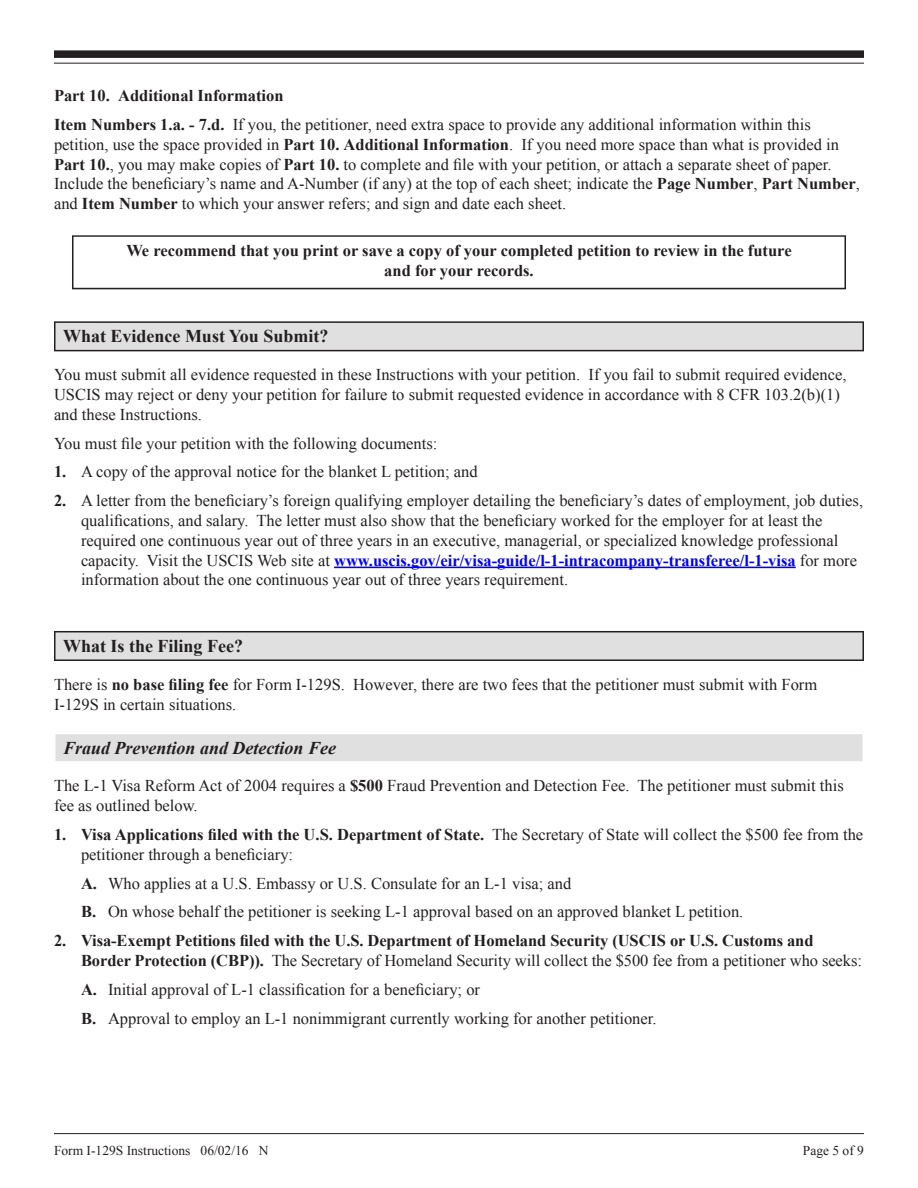
<style>
.page{position:relative;width:918px;height:1188px;background:#fff}
.page>*{position:absolute;margin:0;border:0;box-sizing:border-box;transform-origin:0 0}
.t1{font:700 18px "Times New Roman";color:#231f20}
.t2{font:italic 700 18px "Times New Roman";color:#231f20}
.t3{font:16.5px/19.8px "Times New Roman";color:#231f20}
.t4{font:700 16.5px/19.8px "Times New Roman";color:#231f20;text-align:center}
.t5{font:13.5px "Times New Roman";color:#231f20}
.s1{font-weight:700}
.s2{font-weight:700;color:#00f}
.s3{font-weight:400}
</style>
<div class="page">
<hr style="left:54px;top:1133px;width:810px;height:1px;background:#231f20">
<div style="left:54px;top:50px;width:810px;height:8px;background:#231f20"></div>
<hr style="left:54px;top:63px;width:810px;height:1px;background:#231f20">
<svg style="left:72px;top:235px;width:774px;height:54px;background:#4d4a4b"></svg>
<div style="left:74px;top:237px;width:770px;height:51px;background:#fff"></div>
<div style="left:54px;top:321px;width:810px;height:30px;background:linear-gradient(to bottom,#838182,#7e7c7d)"></div>
<div style="left:56px;top:323px;width:806px;height:27px;background:#e0e0e0"></div>
<hr style="left:334px;top:567px;width:462px;height:1px;background:#00f">
<div style="left:54px;top:631px;width:810px;height:30px;background:#7c7a7b"></div>
<div style="left:56px;top:632px;width:806px;height:27px;background:#e0e0e0"></div>
<div style="left:56px;top:734px;width:806px;height:27px;background:#e0e0e0"></div>
<p class="t3" style="left:54px;top:81px;width:758px;line-height:28.8px"><span class="s1">Part 10. Additional Information<br>Item Numbers 1.a. - 7.d.</span> If you, the petitioner, need extra space to provide any additional information within this</p>
<p class="t3" style="left:54px;top:134px;width:807px">petition, use the space provided in <span class="s1">Part 10. Additional Information</span>. If you need more space than what is provided in <span class="s1">Part 10.</span>, you may make copies of <span class="s1">Part 10.</span> to complete and file with your petition, or attach a separate sheet of paper.<br>Include the beneficiary’s name and A-Number (if any) at the top of each sheet; indicate the <span class="s1">Page Number</span>, <span class="s1">Part Number</span>, and <span class="s1">Item Number</span> to which your answer refers; and sign and date each sheet.</p>
<p class="t4" style="left:126px;top:240px;width:667px">We recommend that you print or save a copy of your completed petition to review in the future and for your records.</p>
<p class="t1" style="left:63px;top:324px;width:267px">What Evidence Must You Submit?</p>
<p class="t3" style="left:54px;top:365px;width:794px">You must submit all evidence requested in these Instructions with your petition. If you fail to submit required evidence,<br>USCIS may reject or deny your petition for failure to submit requested evidence in accordance with 8 CFR 103.2(b)(1) and these Instructions.</p>
<p class="t3" style="left:54px;top:433px;width:385px">You must file your petition with the following documents:</p>
<p class="t3" style="left:54px;top:462px;width:425px"><span class="s1">1.</span> A copy of the approval notice for the blanket L petition; and</p>
<p class="t3" style="left:81px;top:491px;width:784px;text-indent:-27px"><span class="s1">2.</span> A letter from the beneficiary’s foreign qualifying employer detailing the beneficiary’s dates of employment, job duties, qualifications, and salary. The letter must also show that the beneficiary worked for the employer for at least the required one continuous year out of three years in an executive, managerial, or specialized knowledge professional capacity. Visit the USCIS Web site at <span class="s2">www.uscis.gov/eir/visa-guide/l-1-intracompany-transferee/l-1-visa</span> for more information about the one continuous year out of three years requirement.</p>
<p class="t1" style="left:63px;top:634px;width:181px">What Is the Filing Fee?</p>
<p class="t3" style="left:54px;top:674px;width:765px">There is <span class="s1">no base filing fee</span> for Form I-129S. However, there are two fees that the petitioner must submit with Form<br>I-129S in certain situations.</p>
<p class="t2" style="left:63px;top:735px;width:275px">Fraud Prevention and Detection Fee</p>
<p class="t3" style="left:54px;top:776px;width:791px">The L-1 Visa Reform Act of 2004 requires a <span class="s1">$500</span> Fraud Prevention and Detection Fee. The petitioner must submit this fee as outlined below.</p>
<p class="t3" style="left:81px;top:824px;width:784px;text-indent:-27px"><span class="s1">1. Visa Applications filed with the U.S. Department of State.</span> The Secretary of State will collect the $500 fee from the petitioner through a beneficiary:</p>
<p class="t3" style="left:81px;top:868px;width:664px;line-height:28.8px"><span class="s1">A.</span> Who applies at a U.S. Embassy or U.S. Consulate for an L-1 visa; and<br><span class="s1">B.</span> On whose behalf the petitioner is seeking L-1 approval based on an approved blanket L petition.</p>
<p class="t4" style="left:81px;top:930px;width:782px;text-align:left;text-indent:-27px">2. Visa-Exempt Petitions filed with the U.S. Department of Homeland Security (USCIS or U.S. Customs and<br>Border Protection (CBP)). <span class="s3">The Secretary of Homeland Security will collect the $500 fee from a petitioner who seeks:</span></p>
<p class="t3" style="left:81px;top:975px;width:577px;line-height:28.8px"><span class="s1">A.</span> Initial approval of L-1 classification for a beneficiary; or<br><span class="s1">B.</span> Approval to employ an L-1 nonimmigrant currently working for another petitioner.</p>
<p class="t5" style="left:54px;top:1141px;width:216px">Form I-129S Instructions 06/02/16 N</p>
<p class="t5" style="left:803px;top:1141px;width:63px">Page 5 of 9</p>
</div>
